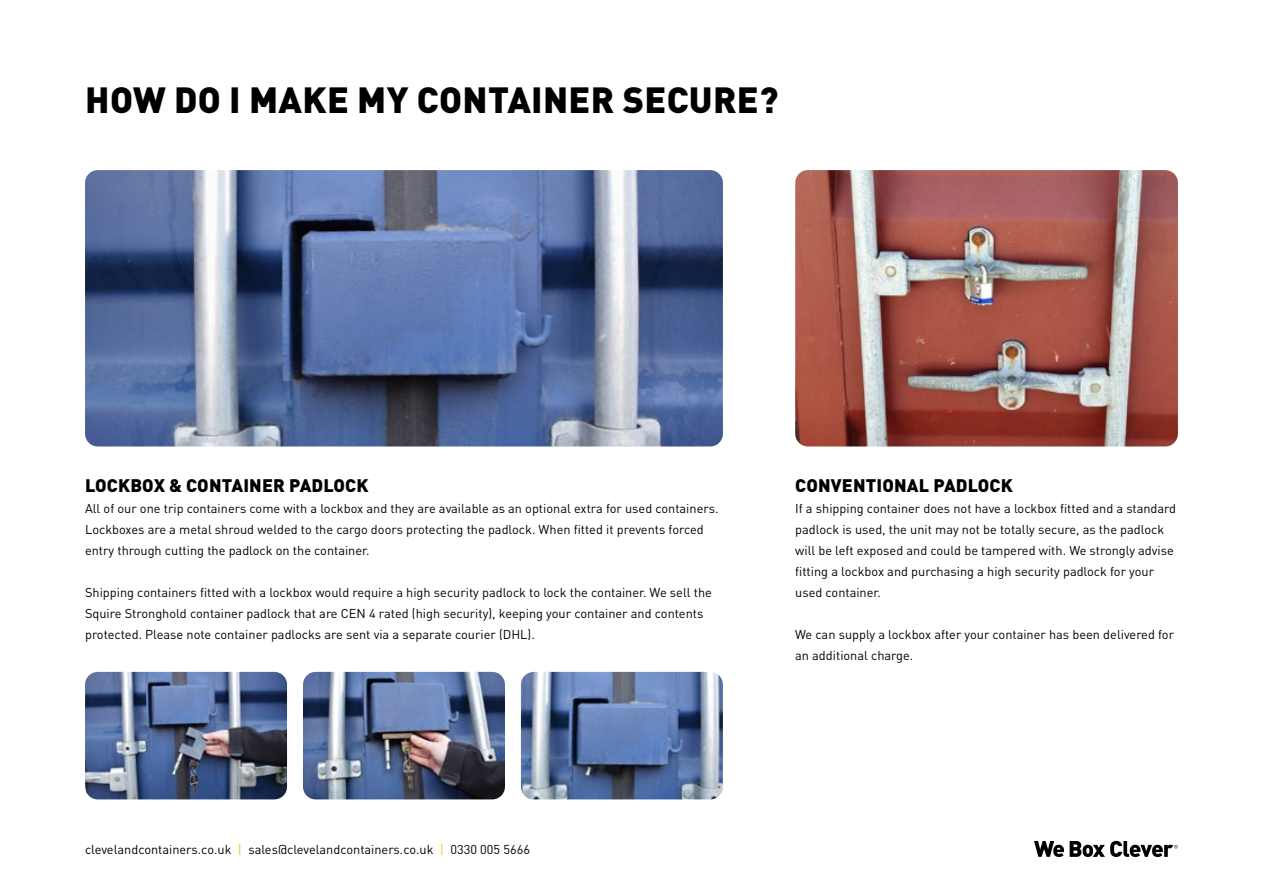
<style>
.page{position:relative;width:1263px;height:893px;background:#fff}
.page>*{position:absolute;margin:0;border:0;box-sizing:border-box;transform-origin:0 0}
.t1{font:900 36px "DIN Pro";letter-spacing:.01em;color:#000}
.t2{font:900 18px "DIN Pro";letter-spacing:.01em;color:#000}
.t3{font:12.75px/21px "DIN Pro";color:#000}
.s1{color:#fdc300}
</style>
<div class="page">
<svg style="left:1034px;top:841px;width:144px;height:16px"></svg>
<img style="left:85px;top:170px;width:638px;height:276px">
<img style="left:795px;top:170px;width:383px;height:276px">
<img style="left:85px;top:672px;width:202px;height:127px">
<img style="left:303px;top:672px;width:202px;height:127px">
<img style="left:521px;top:672px;width:202px;height:127px">
<h1 class="t1" style="left:85px;top:75px;width:695px">HOW DO I MAKE MY CONTAINER SECURE?</h1>
<h2 class="t2" style="left:85px;top:473px;width:285px">LOCKBOX &amp; CONTAINER PADLOCK</h2>
<p class="t3" style="left:85px;top:497px;width:635px">All of our one trip containers come with a lockbox and they are available as an optional extra for used containers.<br>Lockboxes are a metal shroud welded to the cargo doors protecting the padlock. When fitted it prevents forced entry through cutting the padlock on the container.</p>
<p class="t3" style="left:85px;top:581px;width:628px">Shipping containers fitted with a lockbox would require a high security padlock to lock the container. We sell the<br>Squire Stronghold container padlock that are CEN 4 rated (high security), keeping your container and contents protected. Please note container padlocks are sent via a separate courier (DHL).</p>
<p class="t3" style="left:85px;top:838px;width:446px">clevelandcontainers.co.uk <span class="s1">|</span> sales@clevelandcontainers.co.uk <span class="s1">|</span> 0330 005 5666</p>
<h2 class="t2" style="left:795px;top:473px;width:219px">CONVENTIONAL PADLOCK</h2>
<p class="t3" style="left:795px;top:497px;width:382px">If a shipping container does not have a lockbox fitted and a standard padlock is used, the unit may not be totally secure, as the padlock will be left exposed and could be tampered with. We strongly advise fitting a lockbox and purchasing a high security padlock for your used container.</p>
<p class="t3" style="left:795px;top:623px;width:380px">We can supply a lockbox after your container has been delivered for an additional charge.</p>
</div>
